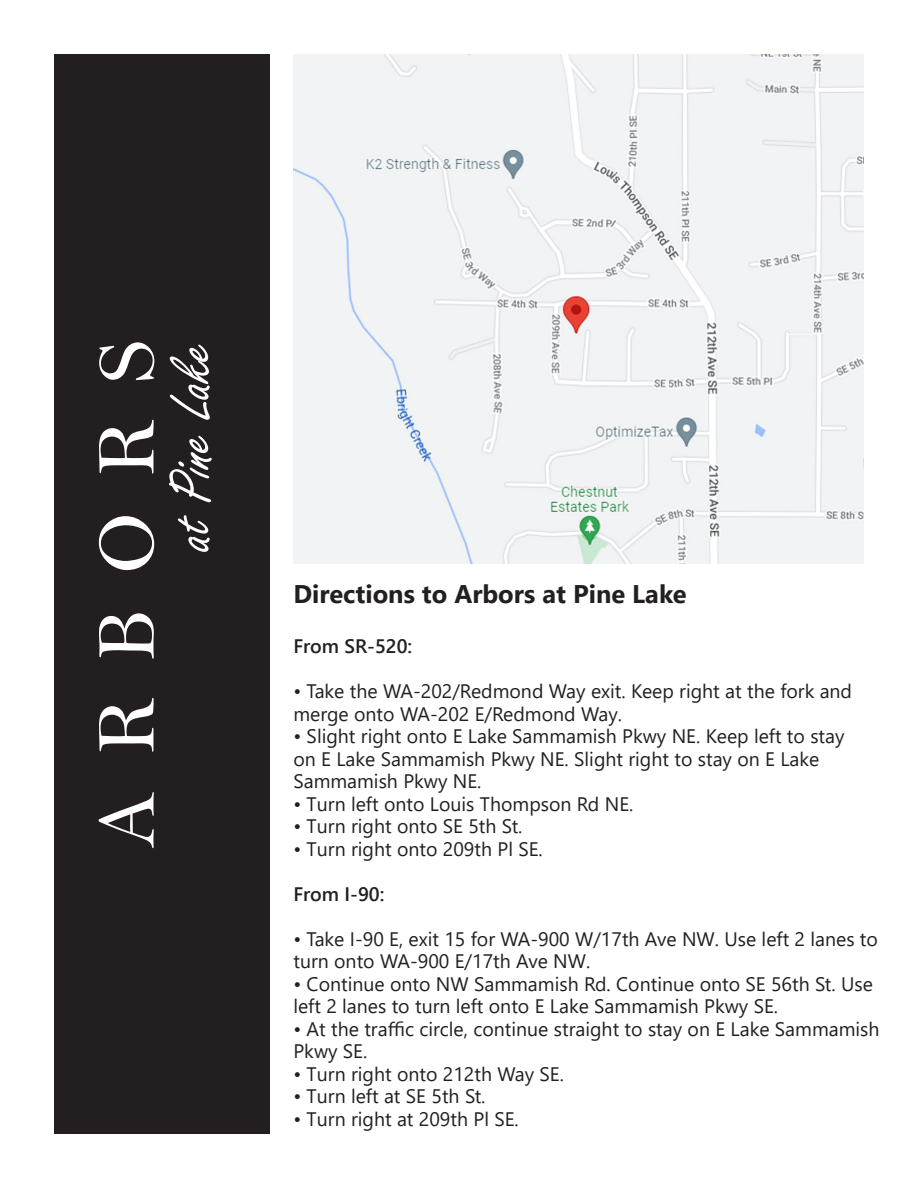
<style>
.page{position:relative;width:918px;height:1188px;background:#fff}
.page>*{position:absolute;margin:0;border:0;box-sizing:border-box;transform-origin:0 0}
.t1{font:84px "Bell";letter-spacing:.43em;color:#fff}
.t2{font:63px "Freestyle Script";color:#fff}
.t3{font:700 25.5px "Segoe UI";color:#231f20}
.t4{font:19.5px/22.5px "Segoe UI";color:#231f20}
.t5{font:600 19.5px "Segoe UI";color:#231f20}
</style>
<div class="page">
<div style="left:54px;top:54px;width:216px;height:1080px;background:#231f20"></div>
<img style="left:293px;top:54px;width:571px;height:509px">
<p class="t1" style="left:77px;top:848px;width:510px;rotate:-90deg">ARBORS</p>
<p class="t2" style="left:157px;top:550px;width:212px;rotate:-90deg">at Pine Lake</p>
<p class="t3" style="left:293px;top:570px;width:395px">Directions to Arbors at Pine Lake</p>
<p class="t5" style="left:293px;top:628px;width:120px">From SR-520:</p>
<p class="t4" style="left:293px;top:678px;width:560px">• Take the WA-202/Redmond Way exit. Keep right at the fork and merge onto WA-202 E/Redmond Way.</p>
<p class="t4" style="left:293px;top:723px;width:553px">• Slight right onto E Lake Sammamish Pkwy NE. Keep left to stay on E Lake Sammamish Pkwy NE. Slight right to stay on E Lake<br>Sammamish Pkwy NE.</p>
<p class="t4" style="left:293px;top:791px;width:342px">• Turn left onto Louis Thompson Rd NE.</p>
<p class="t4" style="left:293px;top:813px;width:231px">• Turn right onto SE 5th St.</p>
<p class="t4" style="left:293px;top:836px;width:251px">• Turn right onto 209th Pl SE.</p>
<p class="t5" style="left:293px;top:875px;width:93px">From I-90:</p>
<p class="t4" style="left:293px;top:926px;width:586px">• Take I-90 E, exit 15 for WA-900 W/17th Ave NW. Use left 2 lanes to turn onto WA-900 E/17th Ave NW.</p>
<p class="t4" style="left:293px;top:971px;width:581px">• Continue onto NW Sammamish Rd. Continue onto SE 56th St. Use left 2 lanes to turn left onto E Lake Sammamish Pkwy SE.</p>
<p class="t4" style="left:293px;top:1016px;width:588px">• At the traffic circle, continue straight to stay on E Lake Sammamish<br>Pkwy SE.</p>
<p class="t4" style="left:293px;top:1061px;width:272px">• Turn right onto 212th Way SE.</p>
<p class="t4" style="left:293px;top:1083px;width:194px">• Turn left at SE 5th St.</p>
<p class="t4" style="left:293px;top:1106px;width:227px">• Turn right at 209th Pl SE.</p>
</div>
